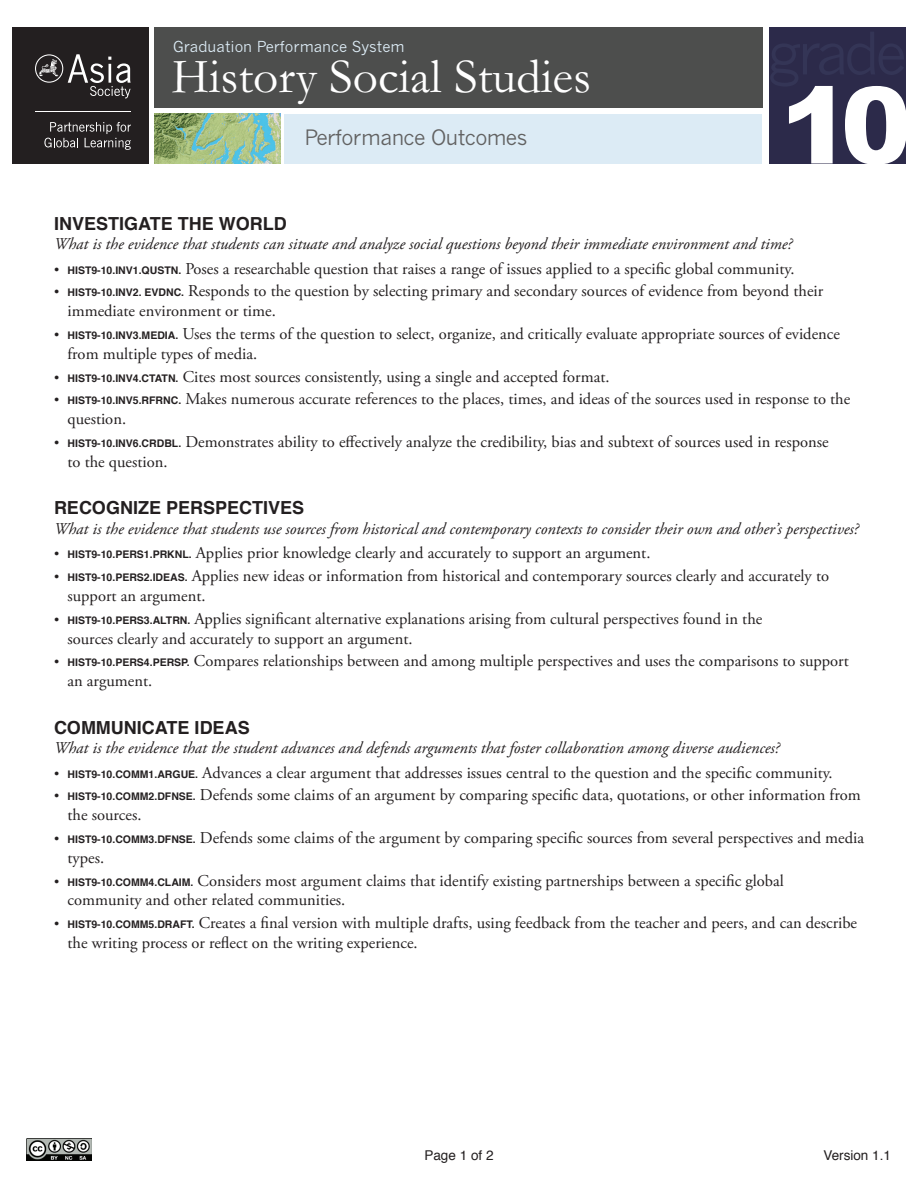
<style>
.page{position:relative;width:918px;height:1188px;background:#fff}
.page>*{position:absolute;margin:0;border:0;box-sizing:border-box;transform-origin:0 0}
.t1{font:900 106.5px "Arial";color:#fff}
.t2{font:49.5px "Garamond";color:#fff}
.t3{font:21px "News Gothic";letter-spacing:-.025em;color:#626262}
.t4{font:700 18px "Helvetica";color:#231f20}
.t5{font:16.5px/19.8px "Adobe Garamond Pro";color:#231f20}
.t6{font:italic 16.5px "Adobe Garamond Pro";color:#231f20}
.t7{font:15px "News Gothic";color:#dcebf5}
.t8{font:13.5px "Helvetica";color:#231f20}
.s1{font-size:13.5px}
.s2{font-family:"Helvetica";font-weight:700;font-size:10.5px}
</style>
<div class="page">
<img style="left:27px;top:1138px;width:65px;height:23px">
<div style="left:13px;top:27px;width:136px;height:136px;background:#231f20"></div>
<svg style="left:44px;top:122px;width:87px;height:28px"></svg>
<hr style="left:36px;top:111px;width:95px;height:1px;background:#fff">
<svg style="left:35px;top:54px;width:96px;height:44px"></svg>
<div style="left:155px;top:27px;width:608px;height:81px;background:#4d4e4d"></div>
<img style="left:155px;top:114px;width:125px;height:49px">
<div style="left:769px;top:27px;width:136px;height:136px;background:#2c2a4a"></div>
<div style="left:285px;top:114px;width:477px;height:49px;background:#dcebf5"></div>
<p class="t7" style="left:173px;top:38px;width:233px">Graduation Performance System</p>
<h2 class="t2" style="left:172px;top:47px;width:421px">History Social Studies</h2>
<p class="t3" style="left:305px;top:126px;width:224px">Performance Outcomes</p>
<h1 class="t1" style="left:780px;top:48px;width:133px">10</h1>
<p class="t4" style="left:54px;top:209px;width:234px">INVESTIGATE THE WORLD</p>
<p class="t6" style="left:54px;top:234px;width:740px">What is the evidence that students can situate and analyze social questions beyond their immediate environment and time?</p>
<p class="t5" style="left:54px;top:259px;width:742px"><span class="s1">•</span> <span class="s2">HIST9-10.INV1.QUSTN.</span> Poses a researchable question that raises a range of issues applied to a specific global community.</p>
<p class="t5" style="left:67px;top:282px;width:757px;text-indent:-13px"><span class="s1">•</span> <span class="s2">HIST9-10.INV2. EVDNC.</span> Responds to the question by selecting primary and secondary sources of evidence from beyond their immediate environment or time.</p>
<p class="t5" style="left:67px;top:324px;width:774px;text-indent:-13px"><span class="s1">•</span> <span class="s2">HIST9-10.INV3.MEDIA.</span> Uses the terms of the question to select, organize, and critically evaluate appropriate sources of evidence from multiple types of media.</p>
<p class="t5" style="left:54px;top:367px;width:557px"><span class="s1">•</span> <span class="s2">HIST9-10.INV4.CTATN.</span> Cites most sources consistently, using a single and accepted format.</p>
<p class="t5" style="left:68px;top:390px;width:784px;text-indent:-14px"><span class="s1">•</span> <span class="s2">HIST9-10.INV5.RFRNC.</span> Makes numerous accurate references to the places, times, and ideas of the sources used in response to the question.</p>
<p class="t5" style="left:68px;top:432px;width:763px;text-indent:-14px"><span class="s1">•</span> <span class="s2">HIST9-10.INV6.CRDBL.</span> Demonstrates ability to effectively analyze the credibility, bias and subtext of sources used in response to the question.</p>
<p class="t4" style="left:54px;top:493px;width:252px">RECOGNIZE PERSPECTIVES</p>
<p class="t6" style="left:54px;top:519px;width:806px">What is the evidence that students use sources from historical and contemporary contexts to consider their own and other’s perspectives?</p>
<p class="t5" style="left:54px;top:544px;width:598px"><span class="s1">•</span> <span class="s2">HIST9-10.PERS1.PRKNL.</span> Applies prior knowledge clearly and accurately to support an argument.</p>
<p class="t5" style="left:68px;top:567px;width:763px;text-indent:-14px"><span class="s1">•</span> <span class="s2">HIST9-10.PERS2.IDEAS.</span> Applies new ideas or information from historical and contemporary sources clearly and accurately to support an argument.</p>
<p class="t5" style="left:67px;top:609px;width:696px;text-indent:-13px"><span class="s1">•</span> <span class="s2">HIST9-10.PERS3.ALTRN.</span> Applies significant alternative explanations arising from cultural perspectives found in the sources clearly and accurately to support an argument.</p>
<p class="t5" style="left:67px;top:652px;width:783px;text-indent:-13px"><span class="s1">•</span> <span class="s2">HIST9-10.PERS4.PERSP.</span> Compares relationships between and among multiple perspectives and uses the comparisons to support an argument.</p>
<p class="t4" style="left:54px;top:713px;width:197px">COMMUNICATE IDEAS</p>
<p class="t6" style="left:54px;top:738px;width:727px">What is the evidence that the student advances and defends arguments that foster collaboration among diverse audiences?</p>
<p class="t5" style="left:54px;top:763px;width:780px"><span class="s1">•</span> <span class="s2">HIST9-10.COMM1.ARGUE.</span> Advances a clear argument that addresses issues central to the question and the specific community.</p>
<p class="t5" style="left:67px;top:786px;width:795px;text-indent:-13px"><span class="s1">•</span> <span class="s2">HIST9-10.COMM2.DFNSE.</span> Defends some claims of an argument by comparing specific data, quotations, or other information from the sources.</p>
<p class="t5" style="left:67px;top:828px;width:798px;text-indent:-13px"><span class="s1">•</span> <span class="s2">HIST9-10.COMM3.DFNSE.</span> Defends some claims of the argument by comparing specific sources from several perspectives and media types.</p>
<p class="t5" style="left:67px;top:871px;width:718px;text-indent:-13px"><span class="s1">•</span> <span class="s2">HIST9-10.COMM4.CLAIM.</span> Considers most argument claims that identify existing partnerships between a specific global community and other related communities.</p>
<p class="t5" style="left:67px;top:914px;width:791px;text-indent:-13px"><span class="s1">•</span> <span class="s2">HIST9-10.COMM5.DRAFT.</span> Creates a final version with multiple drafts, using feedback from the teacher and peers, and can describe the writing process or reflect on the writing experience.</p>
<p class="t8" style="left:424px;top:1145px;width:71px">Page 1 of 2</p>
<p class="t8" style="left:823px;top:1145px;width:69px">Version 1.1</p>
</div>
